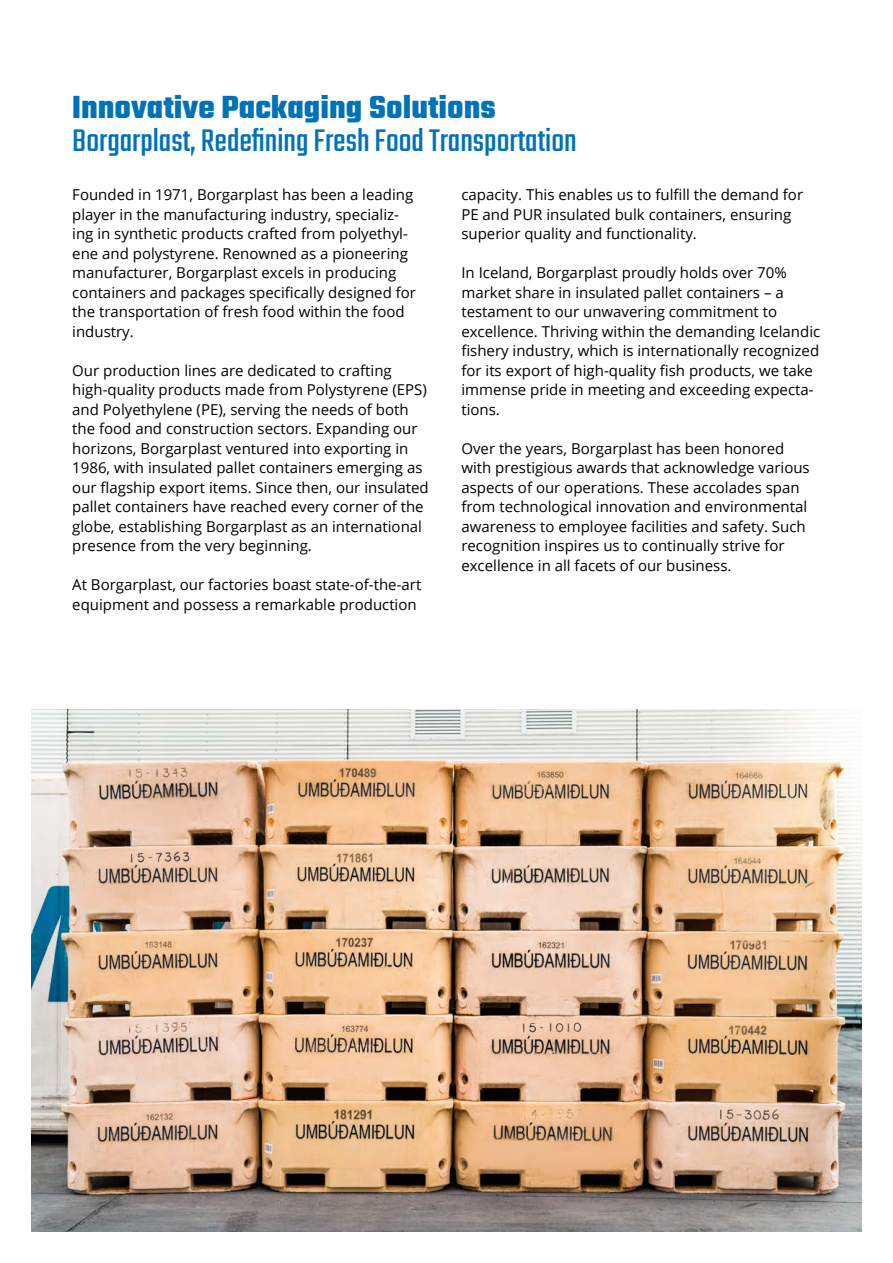
<style>
.page{position:relative;width:893px;height:1263px;background:#fff}
.page>*{position:absolute;margin:0;border:0;box-sizing:border-box;transform-origin:0 0}
.t1{font:34.5px "Teko";color:#0072b8}
.t2{font:700 34.5px "Teko";color:#0072b8}
.t3{font:15px/19.5px "Open Sans";color:#000}
</style>
<div class="page">
<img style="left:32px;top:709px;width:829px;height:522px">
<h1 class="t2" style="left:72px;top:85px;width:425px">Innovative Packaging Solutions</h1>
<h1 class="t1" style="left:72px;top:121px;width:506px">Borgarplast, Redefining Fresh Food Transportation</h1>
<p class="t3" style="left:72px;top:185px;width:345px">Founded in 1971, Borgarplast has been a leading player in the manufacturing industry, specializ&shy;ing in synthetic products crafted from polyethyl&shy;ene and polystyrene. Renowned as a pioneering manufacturer, Borgarplast excels in producing containers and packages specifically designed for the transportation of fresh food within the food industry.</p>
<p class="t3" style="left:72px;top:360px;width:358px">Our production lines are dedicated to crafting high-quality products made from Polystyrene (EPS) and Polyethylene (PE), serving the needs of both the food and construction sectors. Expanding our horizons, Borgarplast ventured into exporting in 1986, with insulated pallet containers emerging as our flagship export items. Since then, our insulated pallet containers have reached every corner of the globe, establishing Borgarplast as an international presence from the very beginning.</p>
<p class="t3" style="left:72px;top:575px;width:350px">At Borgarplast, our factories boast state-of-the-art equipment and possess a remarkable production</p>
<p class="t3" style="left:461px;top:185px;width:343px">capacity. This enables us to fulfill the demand for<br>PE and PUR insulated bulk containers, ensuring superior quality and functionality.</p>
<p class="t3" style="left:461px;top:263px;width:360px">In Iceland, Borgarplast proudly holds over 70% market share in insulated pallet containers – a testament to our unwavering commitment to excellence. Thriving within the demanding Icelandic fishery industry, which is internationally recognized for its export of high-quality fish products, we take immense pride in meeting and exceeding expecta&shy;tions.</p>
<p class="t3" style="left:461px;top:438px;width:350px">Over the years, Borgarplast has been honored with prestigious awards that acknowledge various aspects of our operations. These accolades span from technological innovation and environmental awareness to employee facilities and safety. Such recognition inspires us to continually strive for excellence in all facets of our business.</p>
</div>
